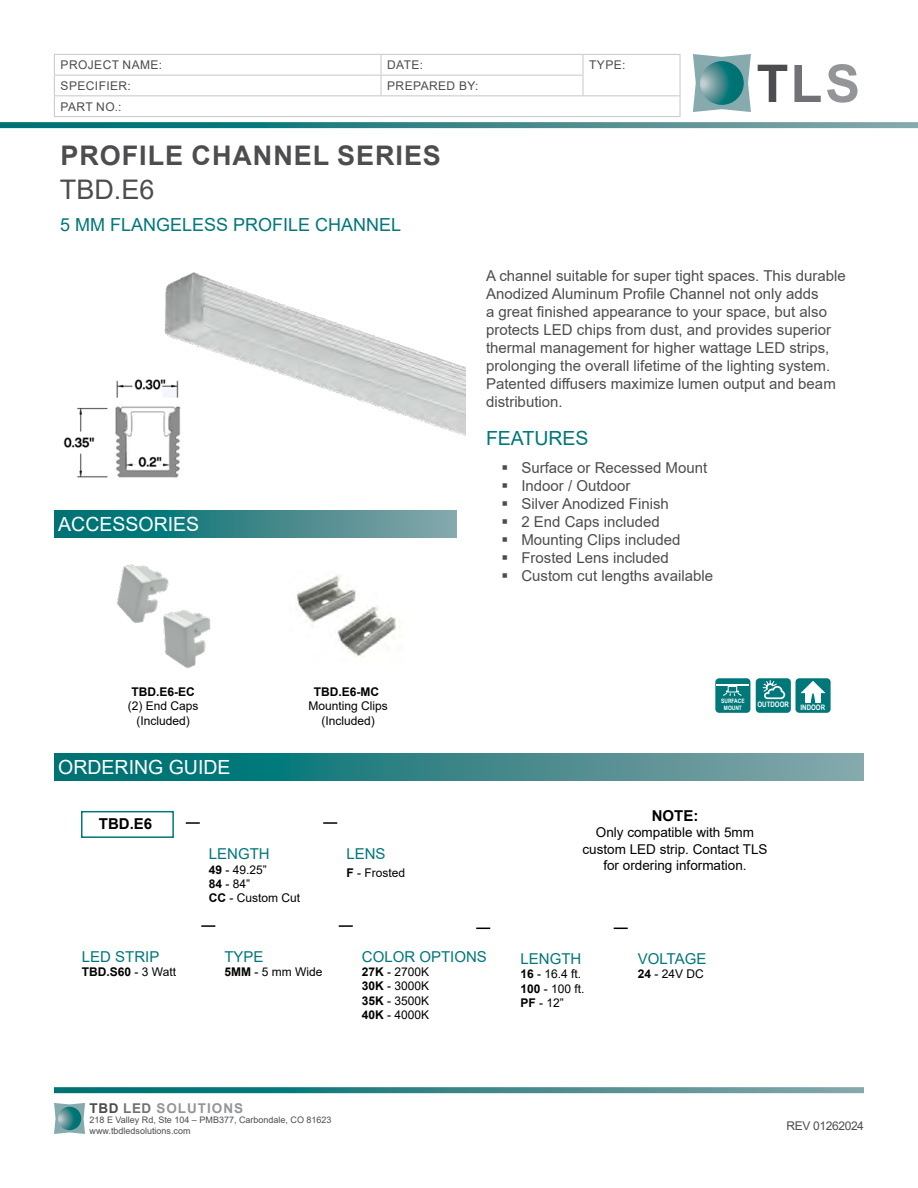
<style>
.page{position:relative;width:918px;height:1188px;background:#fff}
.page>*{position:absolute;margin:0;border:0;box-sizing:border-box;transform-origin:0 0}
.t1{font:700 52.2px "Arial";color:#4d4d4f}
.t2{font:700 27px "Arial";letter-spacing:.035em;color:#4d4d4f}
.t3{font:27px "Arial";color:#4d4d4f}
.t4{font:19.5px "Arial";color:#fff}
.t5{font:19.5px "Arial";color:#007779}
.t6{font:18px "Arial";color:#007779}
.t7{font:15px/18px "Arial";color:#4d4d4f}
.t8{font:15px "Arial";color:#007779}
.t9{font:700 15px "Arial";color:#000}
.t10{font:13.5px/16.2px "Arial";color:#000;text-align:center}
.t11{font:700 13.5px "Arial";letter-spacing:.075em;color:#939598}
.t12{font:12px/14.4px "Arial";color:#000}
.t13{font:12px "Arial";letter-spacing:.035em;color:#4d4d4f}
.t14{font:700 12px "Arial";color:#000}
.t15{font:12px "Arial";letter-spacing:-.03em;color:#4d4d4f}
.t16{font:9px/10.5px "Arial";color:#4d4d4f}
.t17{font:700 7.5px "Arial Narrow";color:#fff}
.t18{font:700 6px/7.2px "Arial Narrow";color:#fff;text-align:center}
.s1{color:#717275}
.s2{color:#939598}
.s3{font-weight:700}
.s4{font-weight:400}
.s5{color:#4d4d4f}
</style>
<div class="page">
<svg style="left:0;top:122px;width:918px;height:6px;background:#3d8a8c"></svg>
<svg style="left:693px;top:54px;width:58px;height:58px;background:#9bb9bc"></svg>
<svg style="left:700px;top:61px;width:44px;height:44px;background:#3a898b"></svg>
<hr style="left:54px;top:54px;width:327px;height:1px;background:#c5c7c9">
<hr style="left:381px;top:54px;width:202px;height:1px;background:#c5c7c9">
<hr style="left:583px;top:54px;width:97px;height:1px;background:#c5c7c9">
<hr style="left:54px;top:75px;width:327px;height:1px;background:#c5c7c9">
<hr style="left:381px;top:75px;width:202px;height:1px;background:#c5c7c9">
<svg style="left:381px;top:55px;width:1px;height:40px"></svg>
<svg style="left:583px;top:55px;width:1px;height:40px"></svg>
<hr style="left:54px;top:95px;width:327px;height:1px;background:#c5c7c9">
<svg style="left:54px;top:55px;width:1px;height:61px"></svg>
<hr style="left:381px;top:95px;width:202px;height:1px;background:#c5c7c9">
<hr style="left:583px;top:95px;width:97px;height:1px;background:#c5c7c9">
<svg style="left:680px;top:55px;width:1px;height:61px"></svg>
<hr style="left:54px;top:116px;width:327px;height:1px;background:#c5c7c9">
<hr style="left:381px;top:116px;width:202px;height:1px;background:#c5c7c9">
<hr style="left:583px;top:116px;width:97px;height:1px;background:#c5c7c9">
<svg style="left:54px;top:753px;width:810px;height:27px;background:#38878a"></svg>
<svg style="left:54px;top:510px;width:403px;height:27px;background:#38878a"></svg>
<svg style="left:186px;top:822px;width:14px;height:2px"></svg>
<svg style="left:476px;top:928px;width:14px;height:1px"></svg>
<svg style="left:614px;top:928px;width:14px;height:1px"></svg>
<svg style="left:201px;top:925px;width:14px;height:2px"></svg>
<svg style="left:323px;top:822px;width:14px;height:2px"></svg>
<svg style="left:339px;top:925px;width:14px;height:2px"></svg>
<div style="left:81px;top:811px;width:93px;height:27px;border:2px solid #007779"></div>
<div style="left:715px;top:678px;width:35px;height:35px;background:#007779;border-radius:4px"></div>
<div style="left:756px;top:678px;width:35px;height:35px;background:#007779;border-radius:4px"></div>
<svg style="left:763px;top:680px;width:22px;height:19px"></svg>
<svg style="left:54px;top:1087px;width:810px;height:6px;background:#3d8b8d"></svg>
<svg style="left:54px;top:1103px;width:31px;height:31px"></svg>
<svg style="left:58px;top:1107px;width:23px;height:23px"></svg>
<div style="left:795px;top:678px;width:36px;height:35px;background:#007779;border-radius:4px"></div>
<svg style="left:801px;top:681px;width:25px;height:22px"></svg>
<hr style="left:716px;top:684px;width:22px;height:2px;background:#fff">
<svg style="left:723px;top:684px;width:26px;height:12px"></svg>
<img style="left:164px;top:272px;width:302px;height:164px">
<img style="left:116px;top:564px;width:95px;height:105px">
<img style="left:297px;top:574px;width:103px;height:83px">
<img style="left:63px;top:365px;width:136px;height:113px">
<p class="t13" style="left:61px;top:57px;width:103px">PROJECT NAME:</p>
<p class="t13" style="left:387px;top:57px;width:37px">DATE:</p>
<p class="t13" style="left:589px;top:57px;width:38px">TYPE:</p>
<p class="t13" style="left:61px;top:77px;width:72px">SPECIFIER:</p>
<p class="t13" style="left:387px;top:77px;width:93px">PREPARED BY:</p>
<p class="t13" style="left:61px;top:98px;width:63px">PART NO.:</p>
<h2 class="t2" style="left:60px;top:137px;width:382px">PROFILE CHANNEL SERIES</h2>
<h2 class="t3" style="left:60px;top:171px;width:96px">TBD.E6</h2>
<p class="t6" style="left:60px;top:212px;width:343px">5 MM FLANGELESS PROFILE CHANNEL</p>
<h1 class="t1" style="left:757px;top:47px;width:105px">T<span class="s1">L</span><span class="s2">S</span></h1>
<p class="t7" style="left:486px;top:267px;width:361px">A channel suitable for super tight spaces. This durable Anodized Aluminum Profile Channel not only adds<br>a great finished appearance to your space, but also protects LED chips from dust, and provides superior thermal management for higher wattage LED strips, prolonging the overall lifetime of the lighting system.<br>Patented diffusers maximize lumen output and beam distribution.</p>
<h3 class="t4" style="left:58px;top:510px;width:142px">ACCESSORIES</h3>
<h3 class="t5" style="left:486px;top:425px;width:104px">FEATURES</h3>
<p class="t7" style="left:501px;top:458px;width:207px">▪ Surface or Recessed Mount</p>
<p class="t7" style="left:501px;top:476px;width:131px">▪ Indoor / Outdoor</p>
<p class="t7" style="left:501px;top:494px;width:169px">▪ Silver Anodized Finish</p>
<p class="t7" style="left:501px;top:512px;width:160px">▪ 2 End Caps included</p>
<p class="t7" style="left:501px;top:530px;width:181px">▪ Mounting Clips included</p>
<p class="t7" style="left:501px;top:548px;width:169px">▪ Frosted Lens included</p>
<p class="t7" style="left:501px;top:566px;width:213px">▪ Custom cut lengths available</p>
<p class="t14" style="left:131px;top:683px;width:65px">TBD.E6-EC</p>
<p class="t12" style="left:128px;top:699px;width:72px;text-align:center">(2) End Caps (Included)</p>
<h3 class="t4" style="left:58px;top:753px;width:174px">ORDERING GUIDE</h3>
<p class="t14" style="left:314px;top:683px;width:67px">TBD.E6-MC</p>
<p class="t12" style="left:308px;top:699px;width:81px;text-align:center">Mounting Clips (Included)</p>
<p class="t9" style="left:99px;top:813px;width:55px">TBD.E6</p>
<p class="t8" style="left:209px;top:843px;width:62px">LENGTH</p>
<p class="t12" style="left:209px;top:862px;width:93px;line-height:14px"><span class="s3">49</span> - 49.25”<br><span class="s3">84</span> - 84”<br><span class="s3">CC</span> - Custom Cut</p>
<p class="t8" style="left:346px;top:843px;width:41px">LENS</p>
<p class="t12" style="left:346px;top:865px;width:60px"><span class="s3">F</span> - Frosted</p>
<p class="t8" style="left:82px;top:946px;width:79px">LED STRIP</p>
<p class="t14" style="left:82px;top:963px;width:96px">TBD.S60 <span class="s4">- 3 Watt</span></p>
<p class="t8" style="left:224px;top:946px;width:41px">TYPE</p>
<p class="t12" style="left:224px;top:965px;width:100px"><span class="s3">5MM</span> - 5 mm Wide</p>
<p class="t8" style="left:362px;top:946px;width:127px">COLOR OPTIONS</p>
<p class="t12" style="left:362px;top:965px;width:69px;text-align:justify"><span class="s3">27K</span> - 2700K <span class="s3">30K</span> - 3000K <span class="s3">35K</span> - 3500K <span class="s3">40K</span> - 4000K</p>
<p class="t18" style="left:721px;top:697px;width:25px">SURFACE<br>MOUNT</p>
<p class="t17" style="left:758px;top:699px;width:33px">OUTDOOR</p>
<p class="t17" style="left:801px;top:702px;width:26px">INDOOR</p>
<p class="t9" style="left:652px;top:805px;width:48px">NOTE:</p>
<p class="t10" style="left:582px;top:824px;width:187px">Only compatible with 5mm custom LED strip. Contact TLS for ordering information.</p>
<p class="t8" style="left:521px;top:948px;width:62px">LENGTH</p>
<p class="t12" style="left:521px;top:967px;width:66px"><span class="s3">16</span> - 16.4 ft.<br><span class="s3">100</span> - 100 ft.<br><span class="s3">PF</span> - 12”</p>
<p class="t8" style="left:638px;top:948px;width:70px">VOLTAGE</p>
<p class="t12" style="left:638px;top:967px;width:68px"><span class="s3">24</span> - 24V DC</p>
<p class="t11" style="left:90px;top:1098px;width:155px"><span class="s5">TBD</span> <span class="s1">LED</span> SOLUTIONS</p>
<p class="t16" style="left:90px;top:1115px;width:243px">218 E Valley Rd, Ste 104 – PMB377, Carbondale, CO 81623 www.tbdledsolutions.com</p>
<p class="t15" style="left:787px;top:1117px;width:79px">REV 01262024</p>
</div>
